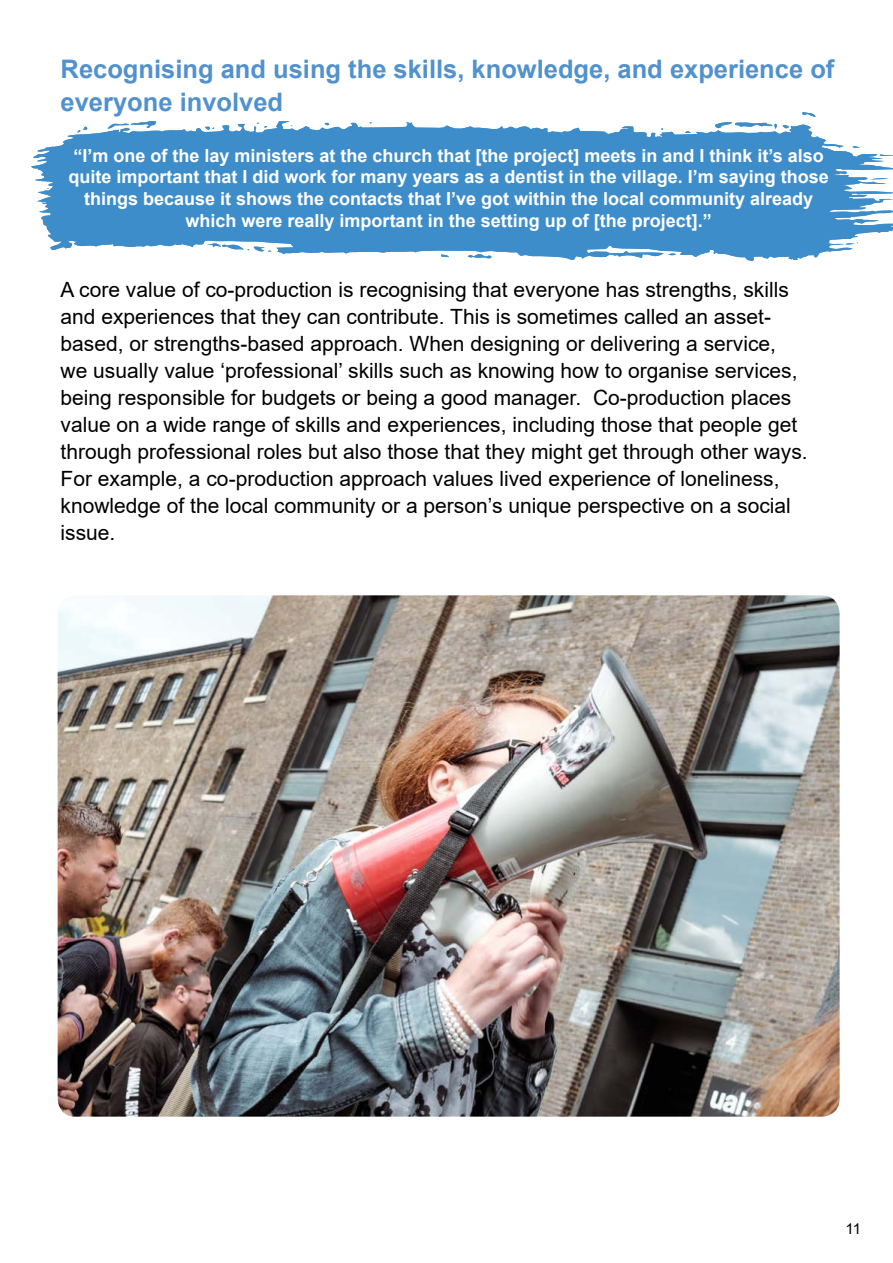
<style>
.page{position:relative;width:893px;height:1263px;background:#fff}
.page>*{position:absolute;margin:0;border:0;box-sizing:border-box;transform-origin:0 0}
.t1{font:700 25.5px/32.4px "Arial";color:#5191cd}
.t2{font:21px/27px "Arial";color:#000}
.t3{font:700 18px/21.6px "Arial";color:#fff;text-align:center}
.t4{font:15px "Arial";color:#000}
</style>
<div class="page">
<svg style="left:31px;top:122px;width:855px;height:139px;fill:#3e8dcb"></svg>
<svg style="left:802px;top:112px;width:14px;height:5px"></svg>
<svg style="left:827px;top:143px;width:16px;height:5px"></svg>
<svg style="left:441px;top:254px;width:8px;height:3px"></svg>
<svg style="left:41px;top:201px;width:8px;height:3px"></svg>
<svg style="left:468px;top:253px;width:24px;height:7px"></svg>
<svg style="left:668px;top:253px;width:8px;height:3px"></svg>
<svg style="left:852px;top:145px;width:8px;height:3px"></svg>
<svg style="left:324px;top:122px;width:5px;height:4px"></svg>
<svg style="left:715px;top:122px;width:74px;height:7px"></svg>
<svg style="left:77px;top:127px;width:11px;height:6px"></svg>
<svg style="left:108px;top:121px;width:48px;height:14px"></svg>
<svg style="left:205px;top:126px;width:9px;height:4px"></svg>
<svg style="left:207px;top:243px;width:65px;height:9px"></svg>
<svg style="left:254px;top:122px;width:13px;height:9px"></svg>
<svg style="left:278px;top:121px;width:14px;height:5px"></svg>
<svg style="left:38px;top:146px;width:17px;height:14px"></svg>
<svg style="left:828px;top:242px;width:30px;height:9px"></svg>
<svg style="left:44px;top:188px;width:7px;height:4px"></svg>
<svg style="left:528px;top:242px;width:14px;height:5px"></svg>
<svg style="left:737px;top:137px;width:10px;height:6px"></svg>
<svg style="left:338px;top:131px;width:45px;height:6px"></svg>
<svg style="left:425px;top:242px;width:8px;height:4px"></svg>
<svg style="left:312px;top:132px;width:7px;height:4px"></svg>
<svg style="left:705px;top:247px;width:7px;height:3px"></svg>
<svg style="left:91px;top:139px;width:6px;height:3px"></svg>
<svg style="left:675px;top:131px;width:16px;height:12px"></svg>
<svg style="left:507px;top:241px;width:7px;height:3px"></svg>
<svg style="left:607px;top:126px;width:27px;height:13px"></svg>
<svg style="left:758px;top:245px;width:10px;height:7px"></svg>
<svg style="left:639px;top:149px;width:4px;height:3px"></svg>
<svg style="left:556px;top:244px;width:6px;height:2px"></svg>
<svg style="left:700px;top:137px;width:22px;height:7px"></svg>
<svg style="left:480px;top:133px;width:28px;height:15px"></svg>
<svg style="left:580px;top:245px;width:7px;height:8px"></svg>
<svg style="left:296px;top:242px;width:3px;height:4px"></svg>
<svg style="left:818px;top:154px;width:75px;height:25px"></svg>
<svg style="left:459px;top:133px;width:11px;height:4px"></svg>
<svg style="left:392px;top:131px;width:59px;height:13px"></svg>
<svg style="left:514px;top:131px;width:77px;height:18px"></svg>
<svg style="left:828px;top:191px;width:65px;height:42px"></svg>
<img style="left:58px;top:595px;width:782px;height:522px">
<p class="t1" style="left:61px;top:53px;width:775px">Recognising and using the skills, knowledge, and experience of everyone involved</p>
<p class="t3" style="left:68px;top:145px;width:762px">“I’m one of the lay ministers at the church that [the project] meets in and I think it’s also quite important that I did work for many years as a dentist in the village. I’m saying those things because it shows the contacts that I’ve got within the local community already which were really important in the setting up of [the project].”</p>
<p class="t2" style="left:61px;top:276px;width:749px">A core value of co-production is recognising that everyone has strengths, skills and experiences that they can contribute. This is sometimes called an asset&shy;based, or strengths-based approach. When designing or delivering a service, we usually value ‘professional’ skills such as knowing how to organise services, being responsible for budgets or being a good manager. Co-production places value on a wide range of skills and experiences, including those that people get through professional roles but also those that they might get through other ways.<br>For example, a co-production approach values lived experience of loneliness, knowledge of the local community or a person’s unique perspective on a social issue.</p>
<p class="t4" style="left:845px;top:1218px;width:17px">11</p>
</div>
